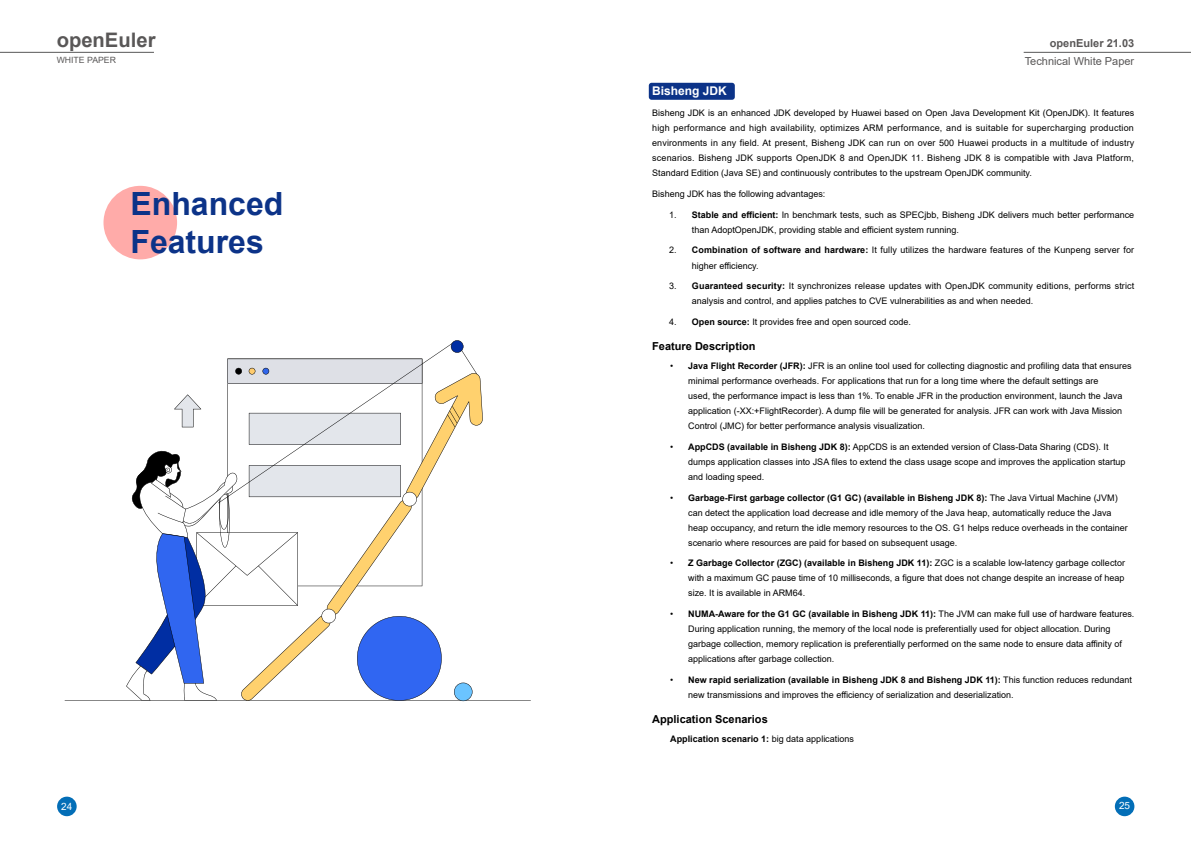
<style>
.page{position:relative;width:1191px;height:842px;background:#fff}
.page>*{position:absolute;margin:0;border:0;box-sizing:border-box;transform-origin:0 0}
.t1{font:700 32px/38.4px "Arial";color:#0c3388}
.t2{font:700 20px "Arial";color:#595757}
.t3{font:700 12px "Arial";color:#fff}
.t4{font:700 11px "Arial";color:#000}
.t5{font:11px "Arial";color:#595757}
.t6{font:700 11px "Arial";color:#595757}
.t7{font:10px "Arial";color:#fff}
.t8{font:9px/15px "Arial";color:#000}
.t9{font:700 9px "Arial";color:#000}
.t10{font:8.6px "Arial";color:#595757}
.s1{font-weight:700}
.s2{font-weight:400}
</style>
<div class="page">
<div style="left:57px;top:797px;width:20px;height:19px;background:#036eb7;border-radius:50%"></div>
<div style="left:1114px;top:797px;width:20px;height:19px;background:#036eb7;border-radius:50%"></div>
<hr style="left:0;top:52px;width:154px;height:1px;background:#585757">
<hr style="left:1023px;top:52px;width:168px;height:1px;background:#585757">
<div style="left:103px;top:186px;width:74px;height:73px;background:#ffaba9;border-radius:50%"></div>
<svg style="left:227px;top:344px;width:241px;height:15px"></svg>
<svg style="left:451px;top:340px;width:12px;height:13px"></svg>
<svg style="left:65px;top:359px;width:466px;height:342px"></svg>
<div style="left:649px;top:83px;width:86px;height:17px;background:#0c3388;border-radius:3px"></div>
<h2 class="t2" style="left:57px;top:26px;width:100px">openEuler</h2>
<p class="t10" style="left:57px;top:54px;width:61px">WHITE PAPER</p>
<h1 class="t1" style="left:130px;top:185px;width:154px">Enhanced<br>Features</h1>
<p class="t6" style="left:1049px;top:35px;width:86px">openEuler 21.03</p>
<p class="t5" style="left:1024px;top:53px;width:111px">Technical White Paper</p>
<h3 class="t3" style="left:652px;top:83px;width:76px">Bisheng JDK</h3>
<p class="t8" style="left:652px;top:106px;width:483px;text-align:justify">Bisheng JDK is an enhanced JDK developed by Huawei based on Open Java Development Kit (OpenJDK). It features high performance and high availability, optimizes ARM performance, and is suitable for supercharging production environments in any field. At present, Bisheng JDK can run on over 500 Huawei products in a multitude of industry scenarios. Bisheng JDK supports OpenJDK 8 and OpenJDK 11. Bisheng JDK 8 is compatible with Java Platform, Standard Edition (Java SE) and continuously contributes to the upstream OpenJDK community.</p>
<p class="t8" style="left:652px;top:186px;width:175px">Bisheng JDK has the following advantages:</p>
<p class="t8" style="left:692px;top:207px;width:444px;text-indent:-23px">1. <span class="s1">Stable and efficient:</span> In benchmark tests, such as SPECjbb, Bisheng JDK delivers much better performance than AdoptOpenJDK, providing stable and efficient system running.</p>
<p class="t8" style="left:692px;top:243px;width:444px;text-indent:-23px">2. <span class="s1">Combination of software and hardware:</span> It fully utilizes the hardware features of the Kunpeng server for higher efficiency.</p>
<p class="t8" style="left:692px;top:278px;width:444px;text-indent:-23px">3. <span class="s1">Guaranteed security:</span> It synchronizes release updates with OpenJDK community editions, performs strict analysis and control, and applies patches to CVE vulnerabilities as and when needed.</p>
<p class="t8" style="left:669px;top:314px;width:243px">4. <span class="s1">Open source:</span> It provides free and open sourced code.</p>
<p class="t4" style="left:652px;top:338px;width:105px">Feature Description</p>
<p class="t8" style="left:688px;top:358px;width:445px;text-indent:-18px">• <span class="s1">Java Flight Recorder (JFR):</span> JFR is an online tool used for collecting diagnostic and profiling data that ensures minimal performance overheads. For applications that run for a long time where the default settings are<br>used, the performance impact is less than 1%. To enable JFR in the production environment, launch the Java application (-XX:+FlightRecorder). A dump file will be generated for analysis. JFR can work with Java Mission Control (JMC) for better performance analysis visualization.</p>
<p class="t8" style="left:688px;top:439px;width:439px;text-indent:-18px">• <span class="s1">AppCDS (available in Bisheng JDK 8):</span> AppCDS is an extended version of Class-Data Sharing (CDS). It dumps application classes into JSA files to extend the class usage scope and improves the application startup and loading speed.</p>
<p class="t8" style="left:688px;top:490px;width:441px;text-indent:-18px">• <span class="s1">Garbage-First garbage collector (G1 GC) (available in Bisheng JDK 8):</span> The Java Virtual Machine (JVM) can detect the application load decrease and idle memory of the Java heap, automatically reduce the Java heap occupancy, and return the idle memory resources to the OS. G1 helps reduce overheads in the container scenario where resources are paid for based on subsequent usage.</p>
<p class="t8" style="left:688px;top:555px;width:438px;text-align:justify;text-indent:-18px">• <span class="s1">Z Garbage Collector (ZGC) (available in Bisheng JDK 11):</span> ZGC is a scalable low-latency garbage collector with a maximum GC pause time of 10 milliseconds, a figure that does not change despite an increase of heap size. It is available in ARM64.</p>
<p class="t8" style="left:688px;top:606px;width:447px;text-indent:-18px">• <span class="s1">NUMA-Aware for the G1 GC (available in Bisheng JDK 11):</span> The JVM can make full use of hardware features.<br>During application running, the memory of the local node is preferentially used for object allocation. During garbage collection, memory replication is preferentially performed on the same node to ensure data affinity of applications after garbage collection.</p>
<p class="t8" style="left:688px;top:672px;width:445px;text-indent:-18px">• <span class="s1">New rapid serialization (available in Bisheng JDK 8 and Bisheng JDK 11):</span> This function reduces redundant new transmissions and improves the efficiency of serialization and deserialization.</p>
<p class="t4" style="left:652px;top:711px;width:117px">Application Scenarios</p>
<p class="t9" style="left:670px;top:732px;width:185px">Application scenario 1: <span class="s2">big data applications</span></p>
<p class="t7" style="left:61px;top:799px;width:13px">24</p>
<p class="t7" style="left:1119px;top:799px;width:13px">25</p>
</div>
